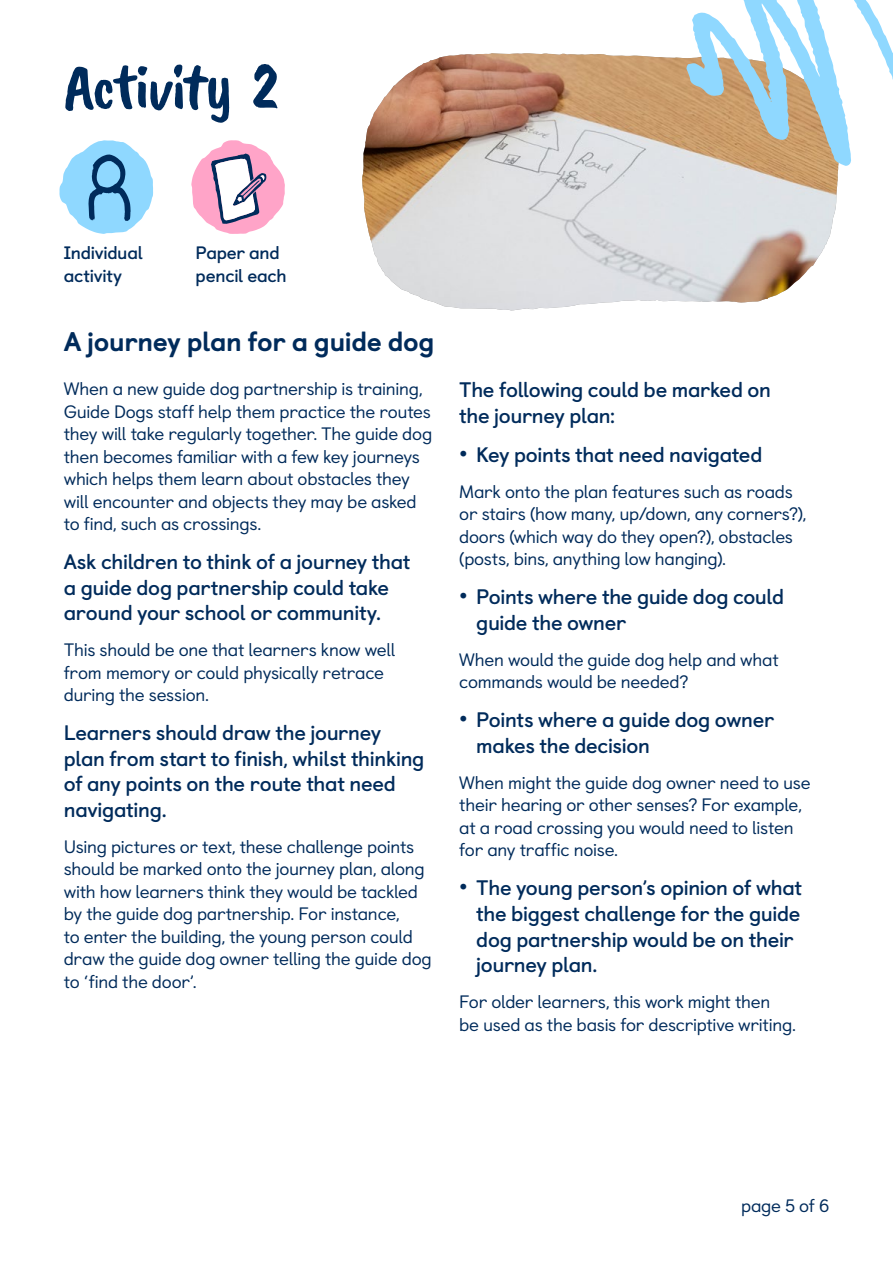
<style>
.page{position:relative;width:893px;height:1263px;background:#fff}
.page>*{position:absolute;margin:0;border:0;box-sizing:border-box;transform-origin:0 0}
._4_C_Heading_S{font:66px "Caveat Brush";letter-spacing:-.04em;color:#002b5b}
._5_Heading_M{font:800 27px "Castledown";letter-spacing:-.015em;color:#002b5b}
._3_5___Bullets_14_17_bold{font:700 21px/25.5px "Castledown";letter-spacing:-.015em;color:#002b5b}
._1_5_Body_14_17_bold{font:700 21px/25.5px "Castledown";letter-spacing:-.015em;color:#002b5b}
._1_Body_12_15{font:700 21px/25.5px "Castledown";letter-spacing:-.015em;color:#002b5b}
._1_Body_12_15-2{font:18px/22.5px "Castledown";letter-spacing:-.015em;color:#002b5b}
._4_Heading_L{font:700 18px/22.5px "Castledown";letter-spacing:-.015em;color:#002b5b}
._4_Body_16_18{font:700 18px/22.5px "Castledown";letter-spacing:-.015em;color:#002b5b}
.s1{font-weight:800;font-size:24px}
</style>
<div class="page">
<svg style="left:515px;top:53px;width:324px;height:257px;background:#d6cbc3"></svg>
<img style="left:362px;top:53px;width:153px;height:258px">
<svg style="left:686px;top:0;width:207px;height:166px"></svg>
<svg style="left:191px;top:140px;width:94px;height:94px"></svg>
<svg style="left:59px;top:140px;width:94px;height:94px"></svg>
<h4 class="_4_C_Heading_S" style="left:64px;top:48px;width:217px">Activity 2</h4>
<h4 class="_4_Heading_L" style="left:64px;top:240px;width:81px">Individual activity</h4>
<p class="_4_Body_16_18" style="left:196px;top:240px;width:93px">Paper and pencil each</p>
<h5 class="_5_Heading_M" style="left:64px;top:319px;width:372px">A journey plan for a guide dog</h5>
<p class="_1_Body_12_15-2" style="left:64px;top:376px;width:370px">When a new guide dog partnership is training, Guide Dogs staff help them practice the routes they will take regularly together. The guide dog then becomes familiar with a few key journeys which helps them learn about obstacles they will encounter and objects they may be asked to find, such as crossings.</p>
<p class="_1_5_Body_14_17_bold" style="left:64px;top:548px;width:348px">Ask children to think of a journey that a guide dog partnership could take around your school or community.</p>
<p class="_1_Body_12_15-2" style="left:64px;top:637px;width:333px">This should be one that learners know well from memory or could physically retrace during the session.</p>
<p class="_1_5_Body_14_17_bold" style="left:64px;top:719px;width:362px">Learners should draw the journey plan from start to finish, whilst thinking of any points on the route that need navigating.</p>
<p class="_1_Body_12_15-2" style="left:64px;top:834px;width:369px">Using pictures or text, these challenge points should be marked onto the journey plan, along with how learners think they would be tackled by the guide dog partnership. For instance,<br>to enter the building, the young person could draw the guide dog owner telling the guide dog to ‘find the door’.</p>
<p class="_1_Body_12_15" style="left:459px;top:376px;width:313px">The following could be marked on the journey plan:</p>
<p class="_3_5___Bullets_14_17_bold" style="left:459px;top:440px;width:305px"><span class="s1">•</span> Key points that need navigated</p>
<p class="_1_Body_12_15-2" style="left:459px;top:479px;width:349px">Mark onto the plan features such as roads or stairs (how many, up/down, any corners?), doors (which way do they open?), obstacles (posts, bins, anything low hanging).</p>
<p class="_3_5___Bullets_14_17_bold" style="left:476px;top:583px;width:309px;text-indent:-17px"><span class="s1">•</span> Points where the guide dog could guide the owner</p>
<p class="_1_Body_12_15-2" style="left:459px;top:647px;width:321px">When would the guide dog help and what commands would be needed?</p>
<p class="_3_5___Bullets_14_17_bold" style="left:476px;top:706px;width:299px;text-indent:-17px"><span class="s1">•</span> Points where a guide dog owner makes the decision</p>
<p class="_1_Body_12_15-2" style="left:459px;top:770px;width:353px">When might the guide dog owner need to use their hearing or other senses? For example, at a road crossing you would need to listen for any traffic noise.</p>
<p class="_3_5___Bullets_14_17_bold" style="left:476px;top:874px;width:327px;text-indent:-17px"><span class="s1">•</span> The young person’s opinion of what the biggest challenge for the guide dog partnership would be on their journey plan.</p>
<p class="_1_Body_12_15-2" style="left:459px;top:989px;width:338px">For older learners, this work might then<br>be used as the basis for descriptive writing.</p>
<p class="_1_Body_12_15-2" style="left:741px;top:1193px;width:90px">page 5 of 6</p>
</div>
